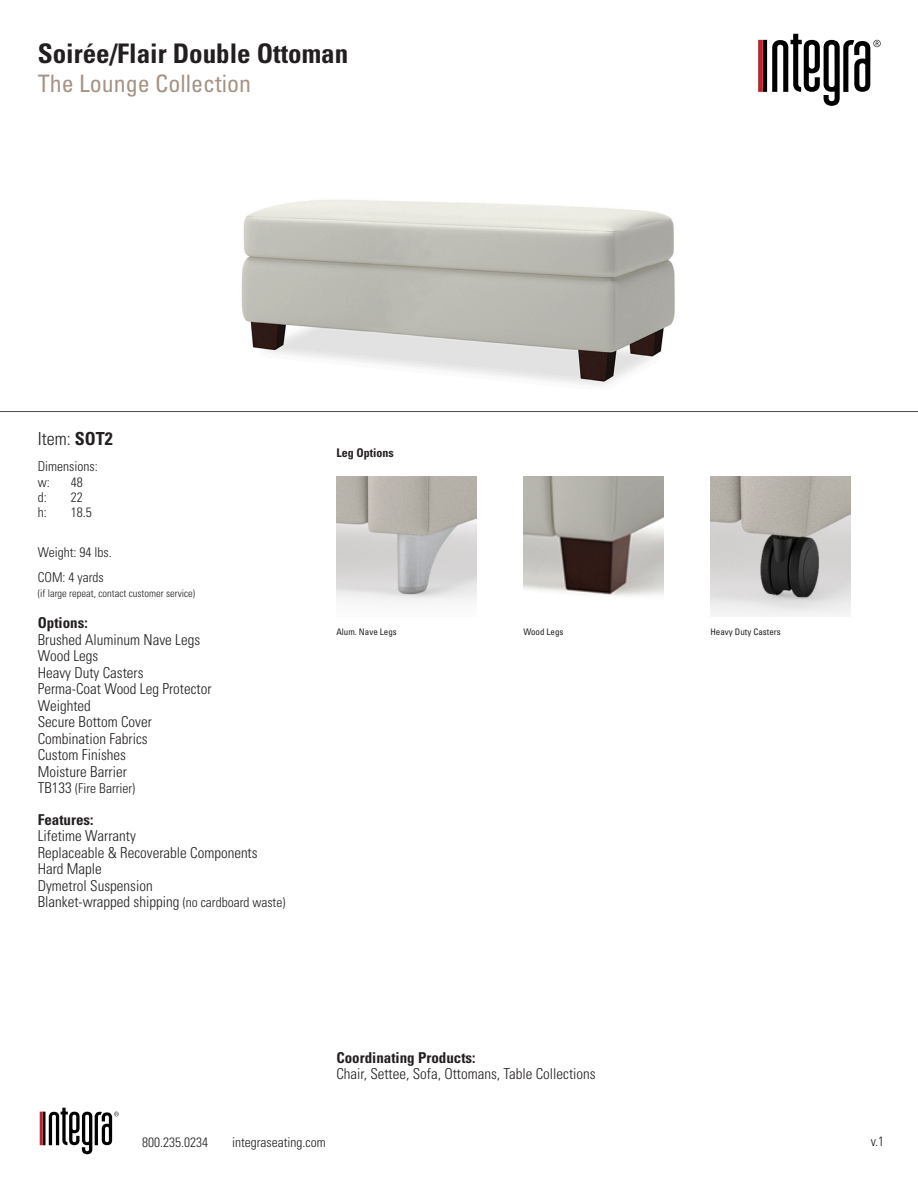
<style>
.page{position:relative;width:918px;height:1188px;background:#fff}
.page>*{position:absolute;margin:0;border:0;box-sizing:border-box;transform-origin:0 0}
.t1{font:700 condensed 27px "Univers LT Std";color:#231f20}
.t2{font:condensed 24px "Univers LT Std";color:#a59484}
.t3{font:300 condensed 18px "Univers LT Std";color:#231f20}
.t4{font:300 condensed 15px/16.5px "Univers LT Std";color:#231f20}
.t5{font:700 condensed 15px "Univers LT Std";color:#231f20}
.t6{font:300 condensed 13.5px/15.8px "Univers LT Std";color:#231f20}
.t7{font:700 condensed 12px "Univers LT Std";color:#231f20}
.t8{font:300 condensed 10.5px "Univers LT Std";color:#231f20}
.t9{font:condensed 9px "Univers LT Std";color:#231f20}
.s1{font-weight:700}
.s2{font-size:15px}
.s3{font-size:13.5px}
</style>
<div class="page">
<img style="left:241px;top:200px;width:434px;height:185px">
<svg style="left:758px;top:34px;width:123px;height:72px"></svg>
<svg style="left:40px;top:1108px;width:79px;height:46px"></svg>
<hr style="left:0;top:411px;width:918px;height:1px;background:#4b4c4d">
<img style="left:523px;top:477px;width:140px;height:119px">
<img style="left:710px;top:477px;width:140px;height:140px">
<img style="left:336px;top:477px;width:140px;height:125px">
<h1 class="t1" style="left:38px;top:37px;width:312px">Soirée/Flair Double Ottoman</h1>
<h2 class="t2" style="left:38px;top:68px;width:215px">The Lounge Collection</h2>
<p class="t3" style="left:38px;top:428px;width:76px">Item: <span class="s1">SOT2</span></p>
<p class="t6" style="left:38px;top:458px;width:61px">Dimensions: w:</p>
<p class="t6" style="left:71px;top:474px;width:13px">48</p>
<p class="t6" style="left:38px;top:489px;width:10px">d:</p>
<p class="t6" style="left:71px;top:489px;width:13px">22</p>
<p class="t6" style="left:38px;top:504px;width:10px">h:</p>
<p class="t6" style="left:71px;top:504px;width:22px">18.5</p>
<p class="t6" style="left:38px;top:539px;width:75px;line-height:25px">Weight: 94 lbs.<br>COM: 4 yards</p>
<p class="t8" style="left:38px;top:587px;width:159px">(if large repeat, contact customer service)</p>
<p class="t5" style="left:38px;top:614px;width:51px">Options:</p>
<p class="t4" style="left:38px;top:631px;width:175px">Brushed Aluminum Nave Legs<br>Wood Legs<br>Heavy Duty Casters<br>Perma-Coat Wood Leg Protector<br>Weighted<br>Secure Bottom Cover<br>Combination Fabrics<br>Custom Finishes<br>Moisture Barrier</p>
<p class="t6" style="left:38px;top:781px;width:99px"><span class="s2">TB133</span> (Fire Barrier)</p>
<p class="t5" style="left:38px;top:810px;width:57px">Features:</p>
<p class="t4" style="left:38px;top:828px;width:249px">Lifetime Warranty<br>Replaceable &amp; Recoverable Components<br>Hard Maple<br>Dymetrol Suspension<br>Blanket-wrapped shipping <span class="s3">(no cardboard waste)</span></p>
<p class="t7" style="left:336px;top:446px;width:59px">Leg Options</p>
<p class="t9" style="left:336px;top:626px;width:62px">Alum. Nave Legs</p>
<p class="t9" style="left:523px;top:626px;width:42px">Wood Legs</p>
<p class="t9" style="left:710px;top:626px;width:72px">Heavy Duty Casters</p>
<p class="t5" style="left:336px;top:1048px;width:141px">Coordinating Products:</p>
<p class="t4" style="left:336px;top:1066px;width:261px">Chair, Settee, Sofa, Ottomans, Table Collections</p>
<p class="t6" style="left:142px;top:1134px;width:67px">800.235.0234</p>
<p class="t6" style="left:232px;top:1134px;width:95px">integraseating.com</p>
<p class="t6" style="left:871px;top:1134px;width:15px">v.1</p>
</div>
